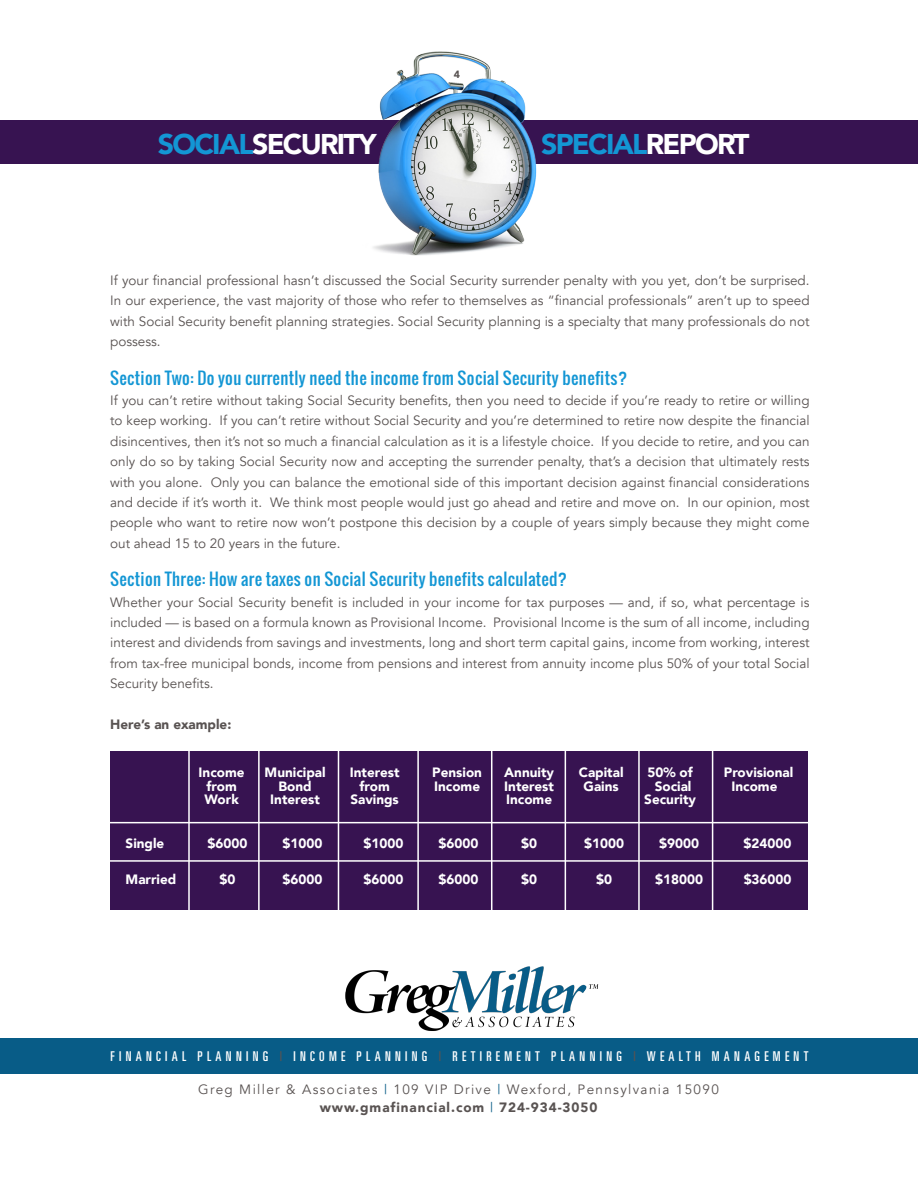
<style>
.page{position:relative;width:918px;height:1188px;background:#fff}
.page>*{position:absolute;margin:0;border:0;box-sizing:border-box;transform-origin:0 0}
.t1{font:900 28.5px "Avenir";letter-spacing:-.06em;color:#fff}
.t2{font:900 28.5px "Avenir";letter-spacing:-.06em;color:#1396d4}
.Tucker_Paragraph_Hea{font:16.5px "Oswald";letter-spacing:.025em;color:#1396d4}
.Tucker_Body_Copy{font:13.5px/20.4px "Avenir";color:#595352;text-align:justify}
.t3{font:900 13.5px "Avenir";color:#fff}
.Tucker_Body_Copy-2{font:13.5px/18px "Avenir";letter-spacing:.1em;color:#595352;text-align:center}
.t4{font:ultra-condensed 13.5px "Univers LT Std";letter-spacing:.32em;color:#fff}
.Tucker_Body_Copy-3{font:900 13.5px "Avenir";color:#595352}
.t5{font:900 10.5px "Avenir";color:#595352}
.s1{color:#1396d4}
.s2{color:#fff}
.s3{color:#595352}
.s4{color:#085c87}
.s5{font-weight:900}
</style>
<div class="page">
<img style="left:345px;top:966px;width:254px;height:65px">
<div style="left:0;top:120px;width:918px;height:44px;background:#371351"></div>
<div style="left:0;top:1038px;width:918px;height:36px;background:#085c87"></div>
<img style="left:373px;top:51px;width:164px;height:205px">
<div style="left:110px;top:751px;width:698px;height:159px;background:#371351"></div>
<hr style="left:100px;top:822px;width:722px;height:1px;background:#fff">
<hr style="left:188px;top:747px;width:2px;height:166px;background:#fff">
<hr style="left:258px;top:747px;width:2px;height:166px;background:#fff">
<hr style="left:338px;top:750px;width:1px;height:166px;background:#fff">
<hr style="left:417px;top:747px;width:2px;height:166px;background:#fff">
<hr style="left:491px;top:747px;width:1px;height:166px;background:#fff">
<hr style="left:565px;top:747px;width:1px;height:166px;background:#fff">
<hr style="left:638px;top:747px;width:2px;height:166px;background:#fff">
<hr style="left:712px;top:750px;width:1px;height:166px;background:#fff">
<hr style="left:98px;top:860px;width:721px;height:2px;background:#fff">
<p class="t5" style="left:454px;top:65px;width:8px">4</p>
<h1 class="t1" style="left:158px;top:119px;width:220px"><span class="s1">SOCIAL</span>SECURITY</h1>
<h1 class="t2" style="left:541px;top:119px;width:210px">SPECIAL<span class="s2">REPORT</span></h1>
<p class="Tucker_Body_Copy" style="left:110px;top:270px;width:701px">If your financial professional hasn’t discussed the Social Security surrender penalty with you yet, don’t be surprised.<br>In our experience, the vast majority of those who refer to themselves as “financial professionals” aren’t up to speed with Social Security benefit planning strategies. Social Security planning is a specialty that many professionals do not possess.</p>
<p class="Tucker_Paragraph_Hea" style="left:110px;top:365px;width:519px">Section Two: Do you currently need the income from Social Security benefits?</p>
<p class="Tucker_Body_Copy" style="left:110px;top:390px;width:701px">If you can’t retire without taking Social Security benefits, then you need to decide if you’re ready to retire or willing to keep working. If you can’t retire without Social Security and you’re determined to retire now despite the financial disincentives, then it’s not so much a financial calculation as it is a lifestyle choice. If you decide to retire, and you can only do so by taking Social Security now and accepting the surrender penalty, that’s a decision that ultimately rests with you alone. Only you can balance the emotional side of this important decision against financial considerations and decide if it’s worth it. We think most people would just go ahead and retire and move on. In our opinion, most people who want to retire now won’t postpone this decision by a couple of years simply because they might come out ahead 15 to 20 years in the future.</p>
<p class="Tucker_Paragraph_Hea" style="left:110px;top:567px;width:459px">Section Three: How are taxes on Social Security benefits calculated?</p>
<p class="Tucker_Body_Copy" style="left:110px;top:592px;width:701px">Whether your Social Security benefit is included in your income for tax purposes — and, if so, what percentage is included — is based on a formula known as Provisional Income. Provisional Income is the sum of all income, including interest and dividends from savings and investments, long and short term capital gains, income from working, interest from tax-free municipal bonds, income from pensions and interest from annuity income plus 50% of your total Social Security benefits.</p>
<p class="Tucker_Body_Copy-3" style="left:110px;top:713px;width:123px">Here’s an example:</p>
<p class="t3" style="left:199px;top:761px;width:47px">Income</p>
<p class="t3" style="left:265px;top:761px;width:63px">Municipal</p>
<p class="t3" style="left:350px;top:761px;width:51px">Interest</p>
<p class="t3" style="left:432px;top:761px;width:51px">Pension</p>
<p class="t3" style="left:504px;top:761px;width:51px">Annuity</p>
<p class="t3" style="left:579px;top:761px;width:46px">Capital</p>
<p class="t3" style="left:647px;top:761px;width:47px">50% of</p>
<p class="t3" style="left:724px;top:761px;width:71px">Provisional</p>
<p class="t3" style="left:207px;top:775px;width:32px">from</p>
<p class="t3" style="left:279px;top:775px;width:35px">Bond</p>
<p class="t3" style="left:360px;top:775px;width:32px">from</p>
<p class="t3" style="left:434px;top:775px;width:47px">Income</p>
<p class="t3" style="left:504px;top:775px;width:51px">Interest</p>
<p class="t3" style="left:583px;top:775px;width:37px">Gains</p>
<p class="t3" style="left:655px;top:775px;width:38px">Social</p>
<p class="t3" style="left:731px;top:775px;width:47px">Income</p>
<p class="t3" style="left:204px;top:788px;width:36px">Work</p>
<p class="t3" style="left:270px;top:788px;width:51px">Interest</p>
<p class="t3" style="left:350px;top:788px;width:50px">Savings</p>
<p class="t3" style="left:506px;top:788px;width:47px">Income</p>
<p class="t3" style="left:644px;top:788px;width:53px">Security</p>
<p class="t3" style="left:126px;top:832px;width:40px">Single</p>
<p class="t3" style="left:208px;top:832px;width:41px">$6000</p>
<p class="t3" style="left:283px;top:832px;width:41px">$1000</p>
<p class="t3" style="left:364px;top:832px;width:41px">$1000</p>
<p class="t3" style="left:439px;top:832px;width:41px">$6000</p>
<p class="t3" style="left:521px;top:832px;width:17px">$0</p>
<p class="t3" style="left:584px;top:832px;width:41px">$1000</p>
<p class="t3" style="left:659px;top:832px;width:41px">$9000</p>
<p class="t3" style="left:744px;top:832px;width:49px">$24000</p>
<p class="t3" style="left:126px;top:868px;width:52px">Married</p>
<p class="t3" style="left:220px;top:868px;width:17px">$0</p>
<p class="t3" style="left:283px;top:868px;width:41px">$6000</p>
<p class="t3" style="left:364px;top:868px;width:41px">$6000</p>
<p class="t3" style="left:439px;top:868px;width:41px">$6000</p>
<p class="t3" style="left:521px;top:868px;width:17px">$0</p>
<p class="t3" style="left:596px;top:868px;width:17px">$0</p>
<p class="t3" style="left:655px;top:868px;width:49px">$18000</p>
<p class="t3" style="left:744px;top:868px;width:49px">$36000</p>
<p class="t4" style="left:111px;top:1048px;width:699px">FINANCIAL PLANNING <span class="s3">|</span> INCOME PLANNING <span class="s3">|</span> RETIREMENT PLANNING <span class="s3">|</span> WEALTH MANAGEMENT</p>
<p class="Tucker_Body_Copy-2" style="left:198px;top:1081px;width:522px">Greg Miller &amp; Associates <span class="s4">|</span> 109 VIP Drive <span class="s4">|</span> Wexford, Pennsylvania 15090 <span class="s5">www.gmafinancial.com</span> <span class="s4">|</span> <span class="s5">724-934-3050</span></p>
</div>
